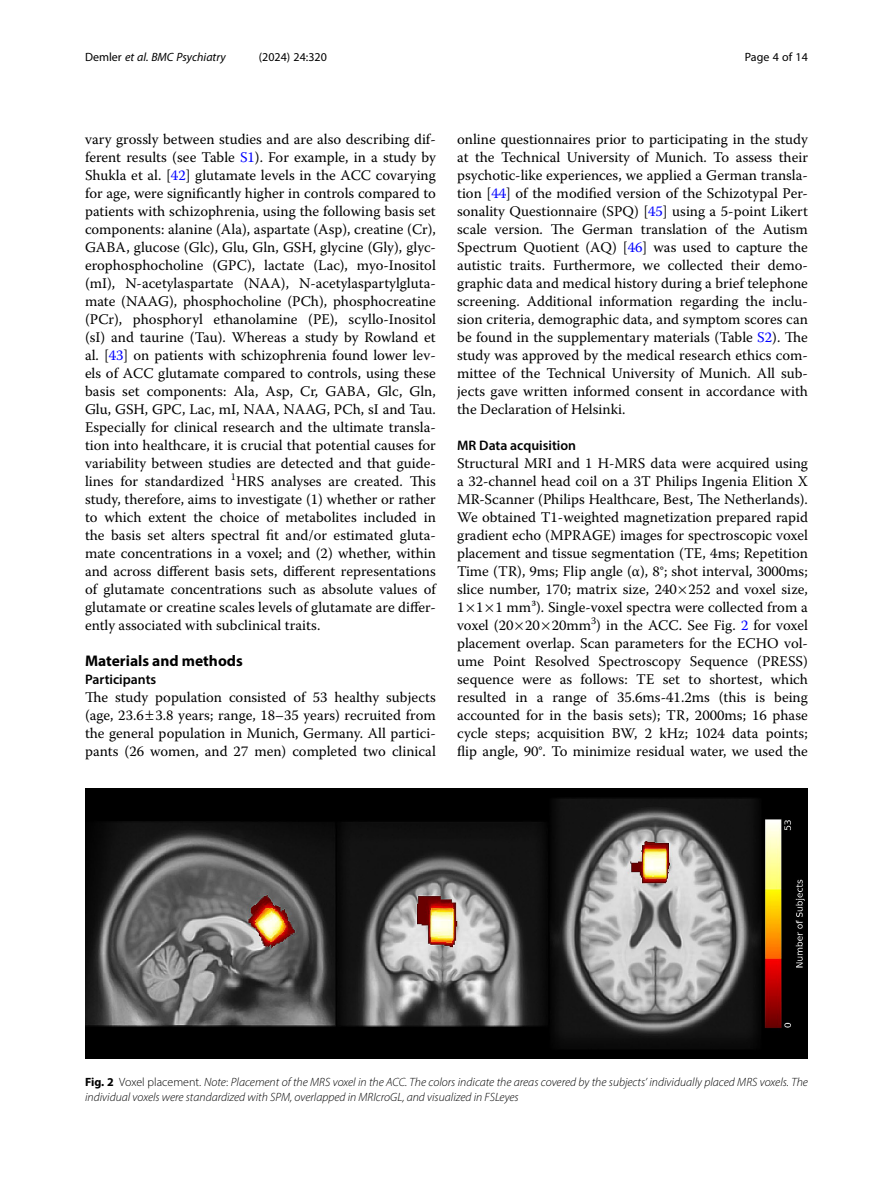
<style>
.page{position:relative;width:893px;height:1191px;background:#fff}
.page>*{position:absolute;margin:0;border:0;box-sizing:border-box;transform-origin:0 0}
.Head_1{font:700 15.45px "Myriad Pro";color:#000}
.Body_Text{font:14.7px/18px "Warnock Pro";color:#000;text-align:justify}
.Body_Text_Indent{font:14.7px/18px "Warnock Pro";color:#000;text-align:justify}
.Head_2{font:600 13.8px "Myriad Pro";color:#000}
.Head_2_After_1{font:600 13.8px "Myriad Pro";color:#000}
.Figure_Caption{font:italic 300 12px/15px "Myriad Pro";color:#000}
.t1{font:italic 12px "Myriad Pro";color:#000}
.t2{font:12px "Myriad Pro";color:#000}
.s1{font-style:normal}
.s2{color:#00f}
.s3{font-weight:700;font-style:normal}
</style>
<div class="page">
<img style="left:85px;top:789px;width:723px;height:270px">
<p class="t1" style="left:85px;top:50px;width:142px"><span class="s1">Demler</span> et al. BMC Psychiatry</p>
<p class="t2" style="left:259px;top:50px;width:70px">(2024) 24:320</p>
<p class="t2" style="left:745px;top:50px;width:65px">Page 4 of 14</p>
<p class="Body_Text_Indent" style="left:85px;top:130px;width:352px">vary grossly between studies and are also describing dif&shy;ferent results (see Table <span class="s2">S1</span>). For example, in a study by Shukla et al. [<span class="s2">42</span>] glutamate levels in the ACC covarying for age, were significantly higher in controls compared to patients with schizophrenia, using the following basis set components: alanine (Ala), aspartate (Asp), creatine (Cr), GABA, glucose (Glc), Glu, Gln, GSH, glycine (Gly), glyc&shy;erophosphocholine (GPC), lactate (Lac), myo-Inositol (mI), N-acetylaspartate (NAA), N-acetylaspartylgluta&shy;mate (NAAG), phosphocholine (PCh), phosphocreatine (PCr), phosphoryl ethanolamine (PE), scyllo-Inositol (sI) and taurine (Tau). Whereas a study by Rowland et al. [<span class="s2">43</span>] on patients with schizophrenia found lower lev&shy;els of ACC glutamate compared to controls, using these basis set components: Ala, Asp, Cr, GABA, Glc, Gln, Glu, GSH, GPC, Lac, mI, NAA, NAAG, PCh, sI and Tau.<br>Especially for clinical research and the ultimate transla&shy;tion into healthcare, it is crucial that potential causes for variability between studies are detected and that guide&shy;lines for standardized <sup>1</sup>HRS analyses are created. This study, therefore, aims to investigate (1) whether or rather to which extent the choice of metabolites included in the basis set alters spectral fit and/or estimated gluta&shy;mate concentrations in a voxel; and (2) whether, within and across different basis sets, different representations of glutamate concentrations such as absolute values of glutamate or creatine scales levels of glutamate are differ&shy;ently associated with subclinical traits.</p>
<p class="Head_1" style="left:85px;top:651px;width:159px">Materials and methods</p>
<p class="Head_2_After_1" style="left:85px;top:671px;width:73px">Participants</p>
<p class="Body_Text" style="left:85px;top:688px;width:352px">The study population consisted of 53 healthy subjects (age, 23.6 3.8 years; range, 18–35 years) recruited from the general population in Munich, Germany. All partici&shy;pants (26 women, and 27 men) completed two clinical</p>
<p class="Body_Text" style="left:457px;top:130px;width:352px">online questionnaires prior to participating in the study at the Technical University of Munich. To assess their psychotic-like experiences, we applied a German transla&shy;tion [<span class="s2">44</span>] of the modified version of the Schizotypal Per&shy;sonality Questionnaire (SPQ) [<span class="s2">45</span>] using a 5-point Likert scale version. The German translation of the Autism Spectrum Quotient (AQ) [<span class="s2">46</span>] was used to capture the autistic traits. Furthermore, we collected their demo&shy;graphic data and medical history during a brief telephone screening. Additional information regarding the inclu&shy;sion criteria, demographic data, and symptom scores can be found in the supplementary materials (Table <span class="s2">S2</span>). The study was approved by the medical research ethics com&shy;mittee of the Technical University of Munich. All sub&shy;jects gave written informed consent in accordance with the Declaration of Helsinki.</p>
<p class="Head_2" style="left:457px;top:437px;width:121px">MR Data acquisition</p>
<p class="Body_Text" style="left:457px;top:454px;width:352px">Structural MRI and 1 H-MRS data were acquired using a 32-channel head coil on a 3T Philips Ingenia Elition X MR-Scanner (Philips Healthcare, Best, The Netherlands).<br>We obtained T1-weighted magnetization prepared rapid gradient echo (MPRAGE) images for spectroscopic voxel placement and tissue segmentation (TE, 4ms; Repetition Time (TR), 9ms; Flip angle (α), 8°; shot interval, 3000ms; slice number, 170; matrix size, 240 252 and voxel size, 1 1 1 mm³). Single-voxel spectra were collected from a voxel (20 20 20mm<sup>3</sup>) in the ACC. See Fig. <span class="s2">2</span> for voxel placement overlap. Scan parameters for the ECHO vol&shy;ume Point Resolved Spectroscopy Sequence (PRESS) sequence were as follows: TE set to shortest, which resulted in a range of 35.6ms-41.2ms (this is being accounted for in the basis sets); TR, 2000ms; 16 phase cycle steps; acquisition BW, 2 kHz; 1024 data points; flip angle, 90°. To minimize residual water, we used the</p>
<p class="Figure_Caption" style="left:85px;top:1074px;width:724px"><span class="s3">Fig. 2</span> <span class="s1">Voxel placement.</span> Note<span class="s1">:</span> Placement of the MRS voxel in the ACC. The colors indicate the areas covered by the subjects’ individually placed MRS voxels. The individual voxels were standardized with SPM, overlapped in MRIcroGL, and visualized in FSLeyes</p>
</div>
